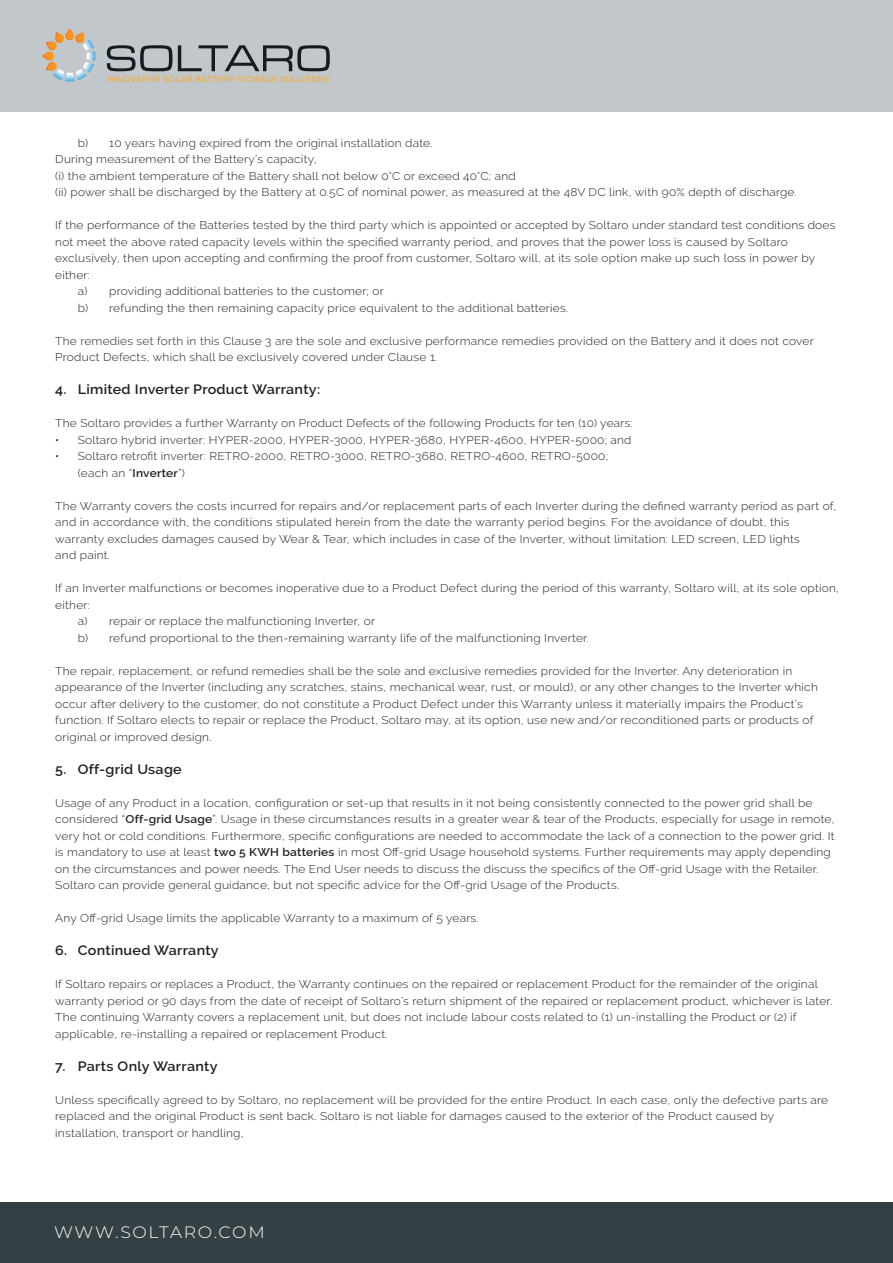
<style>
.page{position:relative;width:893px;height:1263px;background:#fff}
.page>*{position:absolute;margin:0;border:0;box-sizing:border-box;transform-origin:0 0}
.t1{font:300 16.5px "Montserrat";letter-spacing:.1em;color:#fff;scale:1.04 1}
.t2{font:600 13.5px "Raleway";letter-spacing:.02em;color:#231f20;scale:1.06 1}
.t3{font:300 11.25px/16.5px "Raleway";letter-spacing:.02em;color:#231f20;scale:1.06 1}
.s1{font-weight:600}
</style>
<div class="page">
<div style="left:0;top:1202px;width:893px;height:61px;background:#344043"></div>
<div style="left:0;top:0;width:893px;height:112px;background:#c2c7cb"></div>
<div style="left:43px;top:52px;width:11px;height:8px;border:1px solid #fff;border-radius:4px"></div>
<div style="left:66px;top:29px;width:8px;height:11px;background:#f79521;border-radius:4px"></div>
<div style="left:66px;top:29px;width:8px;height:11px;border:1px solid #fff;border-radius:4px"></div>
<svg style="left:46px;top:33px;width:50px;height:49px"></svg>
<svg style="left:107px;top:45px;width:223px;height:37px"></svg>
<p class="t3" style="left:78px;top:134px;width:336px">b) 10 years having expired from the original installation date.</p>
<p class="t3" style="left:55px;top:151px;width:248px">During measurement of the Battery’s capacity,</p>
<p class="t3" style="left:55px;top:167px;width:436px">(i) the ambient temperature of the Battery shall not below 0°C or exceed 40°C; and</p>
<p class="t3" style="left:55px;top:184px;width:701px">(ii) power shall be discharged by the Battery at 0.5C of nominal power, as measured at the 48V DC link, with 90% depth of discharge.</p>
<p class="t3" style="left:55px;top:217px;width:738px">If the performance of the Batteries tested by the third party which is appointed or accepted by Soltaro under standard test conditions does not meet the above rated capacity levels within the specified warranty period, and proves that the power loss is caused by Soltaro exclusively, then upon accepting and confirming the proof from customer, Soltaro will, at its sole option make up such loss in power by either:</p>
<p class="t3" style="left:78px;top:283px;width:290px">a) providing additional batteries to the customer; or</p>
<p class="t3" style="left:78px;top:299px;width:464px">b) refunding the then remaining capacity price equivalent to the additional batteries.</p>
<p class="t3" style="left:55px;top:332px;width:717px">The remedies set forth in this Clause 3 are the sole and exclusive performance remedies provided on the Battery and it does not cover<br>Product Defects, which shall be exclusively covered under Clause 1.</p>
<p class="t2" style="left:55px;top:382px;width:251px">4. Limited Inverter Product Warranty:</p>
<p class="t3" style="left:55px;top:415px;width:546px">The Soltaro provides a further Warranty on Product Defects of the following Products for ten (10) years:</p>
<p class="t3" style="left:55px;top:431px;width:545px">• Soltaro hybrid inverter: HYPER-2000, HYPER-3000, HYPER-3680, HYPER-4600, HYPER-5000; and</p>
<p class="t3" style="left:55px;top:448px;width:523px">• Soltaro retrofit inverter: RETRO-2000, RETRO-3000, RETRO-3680, RETRO-4600, RETRO-5000;</p>
<p class="t3" style="left:78px;top:464px;width:103px">(each an “<span class="s1">Inverter</span>”)</p>
<p class="t3" style="left:55px;top:497px;width:738px">The Warranty covers the costs incurred for repairs and/or replacement parts of each Inverter during the defined warranty period as part of, and in accordance with, the conditions stipulated herein from the date the warranty period begins. For the avoidance of doubt, this warranty excludes damages caused by Wear &amp; Tear, which includes in case of the Inverter, without limitation: LED screen, LED lights<br>and paint.</p>
<p class="t3" style="left:55px;top:580px;width:741px">If an Inverter malfunctions or becomes inoperative due to a Product Defect during the period of this warranty, Soltaro will, at its sole option, either:</p>
<p class="t3" style="left:78px;top:613px;width:282px">a) repair or replace the malfunctioning Inverter, or</p>
<p class="t3" style="left:78px;top:629px;width:484px">b) refund proportional to the then-remaining warranty life of the malfunctioning Inverter.</p>
<p class="t3" style="left:55px;top:662px;width:721px">The repair, replacement, or refund remedies shall be the sole and exclusive remedies provided for the Inverter. Any deterioration in appearance of the Inverter (including any scratches, stains, mechanical wear, rust, or mould), or any other changes to the Inverter which occur after delivery to the customer, do not constitute a Product Defect under this Warranty unless it materially impairs the Product’s function. If Soltaro elects to repair or replace the Product, Soltaro may, at its option, use new and/or reconditioned parts or products of original or improved design.</p>
<p class="t2" style="left:55px;top:761px;width:121px">5. Off-grid Usage</p>
<p class="t3" style="left:55px;top:794px;width:737px">Usage of any Product in a location, configuration or set-up that results in it not being consistently connected to the power grid shall be considered “<span class="s1">Off-grid Usage</span>”. Usage in these circumstances results in a greater wear &amp; tear of the Products, especially for usage in remote, very hot or cold conditions. Furthermore, specific configurations are needed to accommodate the lack of a connection to the power grid. It is mandatory to use at least <span class="s1">two 5 KWH batteries</span> in most Off-grid Usage household systems. Further requirements may apply depending on the circumstances and power needs. The End User needs to discuss the discuss the specifics of the Off-grid Usage with the Retailer.<br>Soltaro can provide general guidance, but not specific advice for the Off-grid Usage of the Products.</p>
<p class="t3" style="left:55px;top:910px;width:401px">Any Off-grid Usage limits the applicable Warranty to a maximum of 5 years.</p>
<p class="t2" style="left:55px;top:943px;width:156px">6. Continued Warranty</p>
<p class="t3" style="left:55px;top:976px;width:735px">If Soltaro repairs or replaces a Product, the Warranty continues on the repaired or replacement Product for the remainder of the original warranty period or 90 days from the date of receipt of Soltaro’s return shipment of the repaired or replacement product, whichever is later.<br>The continuing Warranty covers a replacement unit, but does not include labour costs related to (1) un-installing the Product or (2) if applicable, re-installing a repaired or replacement Product.</p>
<p class="t2" style="left:55px;top:1058px;width:155px">7. Parts Only Warranty</p>
<p class="t3" style="left:55px;top:1091px;width:731px">Unless specifically agreed to by Soltaro, no replacement will be provided for the entire Product. In each case, only the defective parts are replaced and the original Product is sent back. Soltaro is not liable for damages caused to the exterior of the Product caused by installation, transport or handling,</p>
<p class="t1" style="left:54px;top:1221px;width:204px">WWW.SOLTARO.COM</p>
</div>
